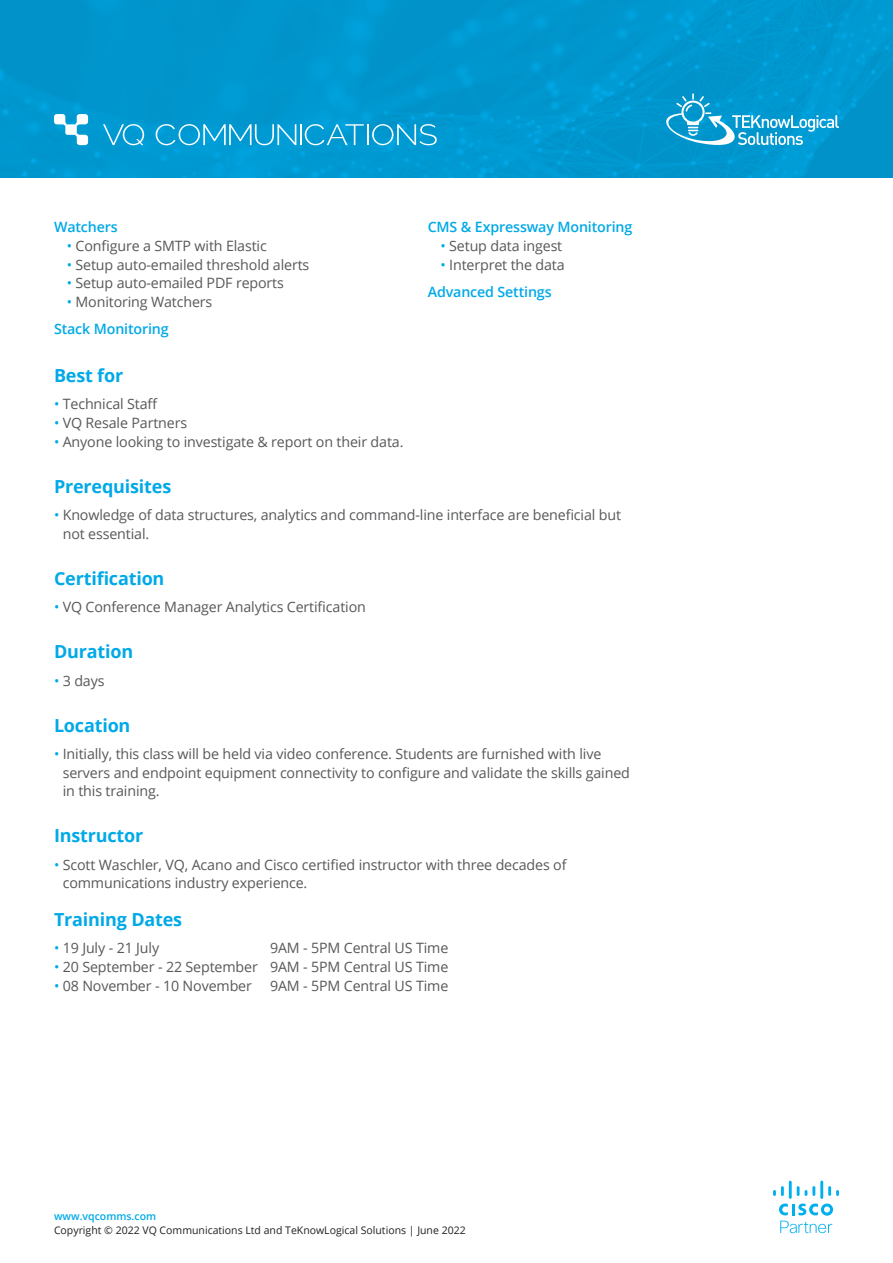
<style>
.page{position:relative;width:893px;height:1263px;background:#fff}
.page>*{position:absolute;margin:0;border:0;box-sizing:border-box;transform-origin:0 0}
.t1{font:700 18px "Open Sans";letter-spacing:-.01em;color:#00a9e7}
.t2{font:14.25px/18.8px "Open Sans";letter-spacing:-.01em;color:#57585a}
.t3{font:600 14.25px "Open Sans";letter-spacing:-.01em;color:#00a9e7}
.t4{font:10.5px "Open Sans";color:#231f20}
.t5{font:600 10.5px "Open Sans";color:#00a9e7}
.s1{color:#00a9e7}
</style>
<div class="page">
<svg style="left:773px;top:1180px;width:66px;height:53px"></svg>
<div style="left:0;top:0;width:893px;height:178px;background:#0096ce"></div>
<svg style="left:54px;top:114px;width:14px;height:13px"></svg>
<svg style="left:74px;top:114px;width:14px;height:31px"></svg>
<div style="left:65px;top:124px;width:12px;height:11px;background:#fff;border-radius:2px"></div>
<svg style="left:103px;top:124px;width:41px;height:21px"></svg>
<svg style="left:156px;top:124px;width:208px;height:21px;background:#31addb"></svg>
<svg style="left:372px;top:124px;width:65px;height:21px"></svg>
<hr style="left:367px;top:124px;width:2px;height:21px;background:#fff">
<svg style="left:665px;top:93px;width:174px;height:54px;background:#29a8d7"></svg>
<p class="t3" style="left:54px;top:217px;width:65px">Watchers</p>
<p class="t2" style="left:67px;top:236px;width:202px"><span class="s1">•</span> Configure a SMTP with Elastic</p>
<p class="t2" style="left:67px;top:255px;width:244px"><span class="s1">•</span> Setup auto-emailed threshold alerts</p>
<p class="t2" style="left:67px;top:273px;width:219px"><span class="s1">•</span> Setup auto-emailed PDF reports</p>
<p class="t2" style="left:67px;top:292px;width:147px"><span class="s1">•</span> Monitoring Watchers</p>
<p class="t3" style="left:54px;top:319px;width:116px">Stack Monitoring</p>
<p class="t3" style="left:428px;top:217px;width:206px">CMS &amp; Expressway Monitoring</p>
<p class="t2" style="left:440px;top:236px;width:123px"><span class="s1">•</span> Setup data ingest</p>
<p class="t2" style="left:440px;top:255px;width:126px"><span class="s1">•</span> Interpret the data</p>
<p class="t3" style="left:428px;top:282px;width:125px">Advanced Settings</p>
<p class="t1" style="left:54px;top:363px;width:71px">Best for</p>
<p class="t2" style="left:54px;top:394px;width:105px"><span class="s1">•</span> Technical Staff</p>
<p class="t2" style="left:54px;top:413px;width:135px"><span class="s1">•</span> VQ Resale Partners</p>
<p class="t2" style="left:54px;top:432px;width:351px"><span class="s1">•</span> Anyone looking to investigate &amp; report on their data.</p>
<p class="t1" style="left:54px;top:474px;width:119px">Prerequisites</p>
<p class="t2" style="left:63px;top:505px;width:560px;text-indent:-9px"><span class="s1">•</span> Knowledge of data structures, analytics and command-line interface are beneficial but not essential.</p>
<p class="t1" style="left:54px;top:566px;width:112px">Certification</p>
<p class="t2" style="left:54px;top:597px;width:313px"><span class="s1">•</span> VQ Conference Manager Analytics Certification</p>
<p class="t1" style="left:54px;top:639px;width:81px">Duration</p>
<p class="t2" style="left:54px;top:671px;width:52px"><span class="s1">•</span> 3 days</p>
<p class="t1" style="left:54px;top:712px;width:78px">Location</p>
<p class="t2" style="left:63px;top:744px;width:569px;text-indent:-9px"><span class="s1">•</span> Initially, this class will be held via video conference. Students are furnished with live servers and endpoint equipment connectivity to configure and validate the skills gained in this training.</p>
<p class="t1" style="left:54px;top:823px;width:91px">Instructor</p>
<p class="t2" style="left:63px;top:855px;width:505px;text-indent:-9px"><span class="s1">•</span> Scott Waschler, VQ, Acano and Cisco certified instructor with three decades of communications industry experience.</p>
<p class="t1" style="left:54px;top:906px;width:130px">Training Dates</p>
<p class="t2" style="left:54px;top:938px;width:107px"><span class="s1">•</span> 19 July - 21 July</p>
<p class="t2" style="left:270px;top:938px;width:180px">9AM - 5PM Central US Time</p>
<p class="t2" style="left:54px;top:957px;width:396px"><span class="s1">•</span> 20 September - 22 September 9AM - 5PM Central US Time</p>
<p class="t2" style="left:54px;top:976px;width:199px"><span class="s1">•</span> 08 November - 10 November</p>
<p class="t2" style="left:270px;top:976px;width:180px">9AM - 5PM Central US Time</p>
<p class="t5" style="left:54px;top:1209px;width:104px">www.vqcomms.com</p>
<p class="t4" style="left:54px;top:1222px;width:413px">Copyright © 2022 VQ Communications Ltd and TeKnowLogical Solutions | June 2022</p>
</div>
